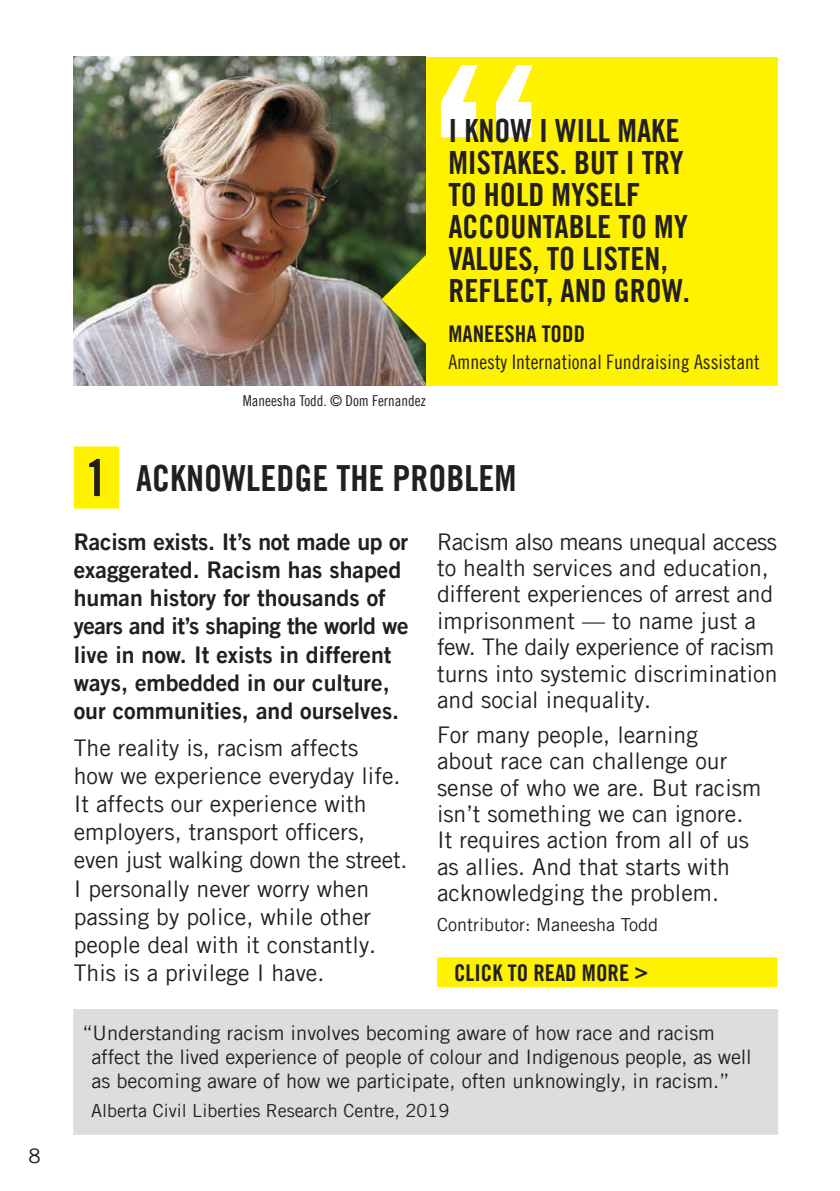
<style>
.page{position:relative;width:840px;height:1191px;background:#fff}
.page>*{position:absolute;margin:0;border:0;box-sizing:border-box;transform-origin:0 0}
.t1{font:298.2px "Amnesty Trade Gothic Bd Cn 20";color:#fff}
.Step_numbers{font:50.8px "Amnesty Trade Gothic Bd Cn 20";color:#231f20}
.Subhead{font:36px "Amnesty Trade Gothic Bd Cn 20";color:#231f20}
.t2{font:32px/32px "Amnesty Trade Gothic Bd Cn 20";color:#231f20}
.Body_copy{font:23px/26.4px "Amnesty Trade Gothic";color:#231f20}
.Body_copy_-_bold{font:23px/28.2px "Amnesty Trade Gothic Bd 2";color:#231f20}
.Read_More_button{font:23px "Amnesty Trade Gothic Bd Cn 20";color:#231f20}
.Name{font:23px "Amnesty Trade Gothic Bd Cn 20";color:#231f20}
.Body_copy_10pt{font:20px/24px "Amnesty Trade Gothic";color:#231f20}
.t3{font:20px "Amnesty Trade Gothic Cn 18";color:#231f20}
.Credits{font:18px "Amnesty Trade Gothic";color:#231f20}
.Photo_credit{font:15px "Amnesty Trade Gothic Cn 18";color:#231f20}
</style>
<div class="page">
<div style="left:73px;top:1009px;width:704px;height:125px;background:#dcddde"></div>
<hr style="left:839px;top:0;width:1px;height:482px;background:#797a7d">
<div style="left:74px;top:446px;width:45px;height:62px;background:#fff200"></div>
<img style="left:74px;top:57px;width:351px;height:329px">
<svg style="left:381px;top:255px;width:44px;height:88px;background:#a7a725"></svg>
<div style="left:425px;top:57px;width:352px;height:329px;background:#fff200"></div>
<div style="left:437px;top:957px;width:340px;height:30px;background:#fff200"></div>
<p class="Body_copy_10pt" style="left:28px;top:1143px;width:14px">8</p>
<p class="Photo_credit" style="left:242px;top:391px;width:184px">Maneesha Todd. © Dom Fernandez</p>
<p class="t1" style="left:420px;top:-4px;width:134px">“</p>
<p class="t2" style="left:448px;top:115px;width:243px">I KNOW I WILL MAKE<br>MISTAKES. BUT I TRY<br>TO HOLD MYSELF<br>ACCOUNTABLE TO MY<br>VALUES, TO LISTEN,<br>REFLECT, AND GROW.</p>
<p class="Name" style="left:448px;top:320px;width:138px">MANEESHA TODD</p>
<p class="t3" style="left:448px;top:350px;width:312px">Amnesty International Fundraising Assistant</p>
<p class="Step_numbers" style="left:85px;top:447px;width:24px">1</p>
<p class="Subhead" style="left:136px;top:456px;width:381px">ACKNOWLEDGE THE PROBLEM</p>
<p class="Body_copy_-_bold" style="left:74px;top:527px;width:336px">Racism exists. It’s not made up or exaggerated. Racism has shaped human history for thousands of years and it’s shaping the world we live in now. It exists in different ways, embedded in our culture, our communities, and ourselves.</p>
<p class="Body_copy" style="left:74px;top:733px;width:335px;line-height:28.2px">The reality is, racism affects<br>how we experience everyday life.<br>It affects our experience with employers, transport officers, even just walking down the street.<br>I personally never worry when passing by police, while other people deal with it constantly.<br>This is a privilege I have.</p>
<p class="Body_copy" style="left:437px;top:528px;width:342px">Racism also means unequal access to health services and education, different experiences of arrest and imprisonment — to name just a few. The daily experience of racism turns into systemic discrimination and social inequality.</p>
<p class="Body_copy" style="left:437px;top:721px;width:325px">For many people, learning<br>about race can challenge our sense of who we are. But racism isn’t something we can ignore.<br>It requires action from all of us as allies. And that starts with acknowledging the problem.</p>
<p class="Credits" style="left:437px;top:913px;width:222px">Contributor: Maneesha Todd</p>
<p class="Read_More_button" style="left:454px;top:959px;width:195px">CLICK TO READ MORE &gt;</p>
<p class="Body_copy_10pt" style="left:91px;top:1020px;width:661px;text-indent:-9px">“Understanding racism involves becoming aware of how race and racism affect the lived experience of people of colour and Indigenous people, as well as becoming aware of how we participate, often unknowingly, in racism.”</p>
<p class="Credits" style="left:91px;top:1100px;width:359px">Alberta Civil Liberties Research Centre, 2019</p>
</div>
